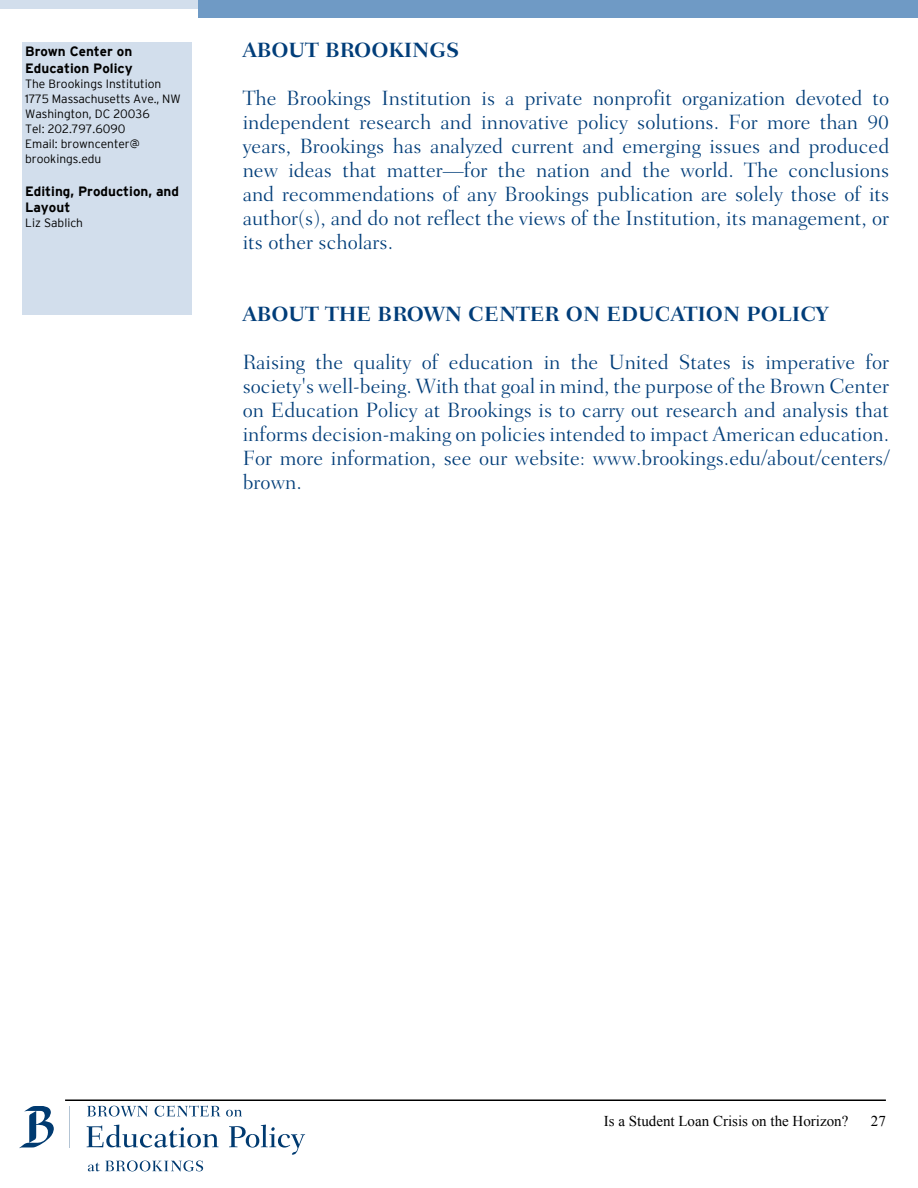
<style>
.page{position:relative;width:918px;height:1188px;background:#fff}
.page>*{position:absolute;margin:0;border:0;box-sizing:border-box;transform-origin:0 0}
.t1{font:300 21px/24px "Fairfield LT Std";color:#003d79;text-align:justify}
.t2{font:700 21px "Fairfield LT Std";color:#003d79}
.t3{font:15px "Times New Roman";color:#000}
.t4{font:700 13.5px/16.5px "Interstate";color:#000}
.t5{font:300 12px/15px "Interstate";color:#000}
</style>
<div class="page">
<svg style="left:87px;top:1106px;width:61px;height:11px"></svg>
<svg style="left:155px;top:1106px;width:65px;height:11px"></svg>
<svg style="left:226px;top:1110px;width:16px;height:7px"></svg>
<svg style="left:87px;top:1125px;width:131px;height:23px"></svg>
<svg style="left:229px;top:1125px;width:76px;height:30px"></svg>
<svg style="left:88px;top:1161px;width:115px;height:10px"></svg>
<hr style="left:69px;top:1106px;width:1px;height:41px;background:#b3c4d4">
<svg style="left:19px;top:1106px;width:35px;height:42px"></svg>
<hr style="left:65px;top:1100px;width:821px;height:1px;background:#000">
<div style="left:198px;top:0;width:720px;height:18px;background:#6f9ac5"></div>
<div style="left:0;top:0;width:198px;height:9px;background:#d2deec"></div>
<div style="left:22px;top:42px;width:170px;height:273px;background:#d2deec"></div>
<p class="t4" style="left:25px;top:43px;width:109px">Brown Center on<br>Education Policy</p>
<p class="t5" style="left:25px;top:76px;width:157px">The Brookings Institution<br>1775 Massachusetts Ave., NW<br>Washington, DC 20036<br>Tel: 202.797.6090<br>Email: browncenter@ brookings.edu</p>
<p class="t4" style="left:25px;top:183px;width:155px">Editing, Production, and<br>Layout</p>
<p class="t5" style="left:25px;top:216px;width:59px">Liz Sablich</p>
<p class="t2" style="left:243px;top:38px;width:218px">ABOUT BROOKINGS</p>
<p class="t1" style="left:243px;top:87px;width:648px">The Brookings Institution is a private nonprofit organization devoted to independent research and innovative policy solutions. For more than 90 years, Brookings has analyzed current and emerging issues and produced new ideas that matter—for the nation and the world. The conclusions and recommendations of any Brookings publication are solely those of its author(s), and do not reflect the views of the Institution, its management, or its other scholars.</p>
<p class="t2" style="left:243px;top:302px;width:587px">ABOUT THE BROWN CENTER ON EDUCATION POLICY</p>
<p class="t1" style="left:243px;top:351px;width:648px">Raising the quality of education in the United States is imperative for society's well-being. With that goal in mind, the purpose of the Brown Center on Education Policy at Brookings is to carry out research and analysis that informs decision-making on policies intended to impact American education.<br>For more information, see our website: www.brookings.edu/about/centers/ brown.</p>
<p class="t3" style="left:604px;top:1111px;width:246px">Is a Student Loan Crisis on the Horizon?</p>
<p class="t3" style="left:871px;top:1111px;width:16px">27</p>
</div>
